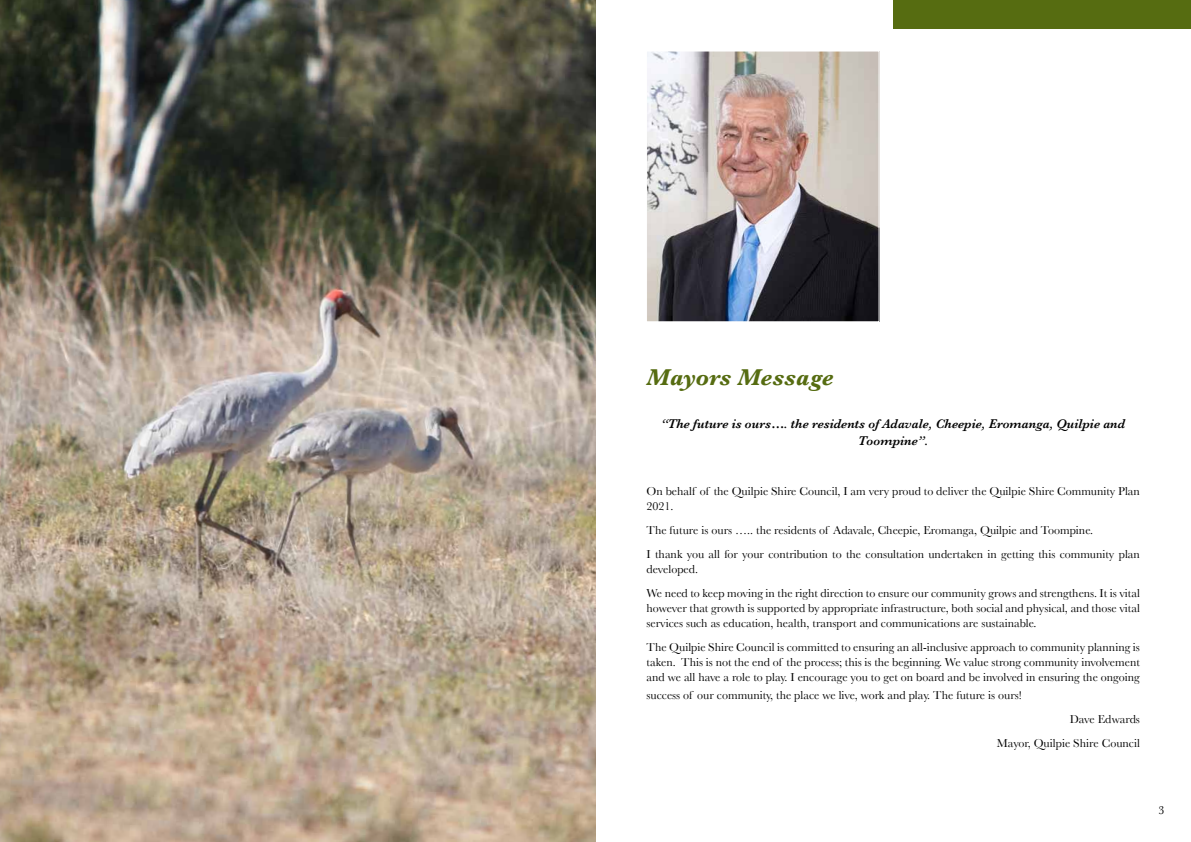
<style>
.page{position:relative;width:1191px;height:842px;background:#fff}
.page>*{position:absolute;margin:0;border:0;box-sizing:border-box;transform-origin:0 0}
.t1{font:italic 700 24px "Baskerville";color:#566c11}
.t2{font:italic 600 13px/16.8px "Baskerville";color:#000;text-align:center}
.t3{font:12px/15px "Baskerville";color:#000}
</style>
<div class="page">
<img style="left:0;top:0;width:595px;height:842px">
<img style="left:648px;top:53px;width:229px;height:267px">
<div style="left:646px;top:51px;width:233px;height:271px;border:1px solid #fff"></div>
<div style="left:893px;top:0;width:298px;height:28px;background:#566c11"></div>
<h1 class="t1" style="left:646px;top:363px;width:188px">Mayors Message</h1>
<p class="t2" style="left:661px;top:415px;width:466px">“The future is ours…. the residents of Adavale, Cheepie, Eromanga, Quilpie and<br>Toompine”.</p>
<p class="t3" style="left:646px;top:483px;width:495px">On behalf of the Quilpie Shire Council, I am very proud to deliver the Quilpie Shire Community Plan<br>2021.</p>
<p class="t3" style="left:646px;top:518px;width:495px;line-height:24px">The future is ours ….. the residents of Adavale, Cheepie, Eromanga, Quilpie and Toompine.<br>I thank you all for your contribution to the consultation undertaken in getting this community plan</p>
<p class="t3" style="left:646px;top:557px;width:495px;line-height:24px">developed.<br>We need to keep moving in the right direction to ensure our community grows and strengthens. It is vital</p>
<p class="t3" style="left:646px;top:600px;width:495px">however that growth is supported by appropriate infrastructure, both social and physical, and those vital services such as education, health, transport and communications are sustainable.</p>
<p class="t3" style="left:646px;top:639px;width:495px;text-align:justify">The Quilpie Shire Council is committed to ensuring an all-inclusive approach to community planning is taken. This is not the end of the process; this is the beginning. We value strong community involvement and we all have a role to play. I encourage you to get on board and be involved in ensuring the ongoing</p>
<p class="t3" style="left:646px;top:687px;width:377px">success of our community, the place we live, work and play. The future is ours!</p>
<p class="t3" style="left:996px;top:707px;width:145px;line-height:24px;text-align:right">Dave Edwards<br>Mayor, Quilpie Shire Council</p>
<p class="t3" style="left:1158px;top:803px;width:7px">3</p>
</div>
